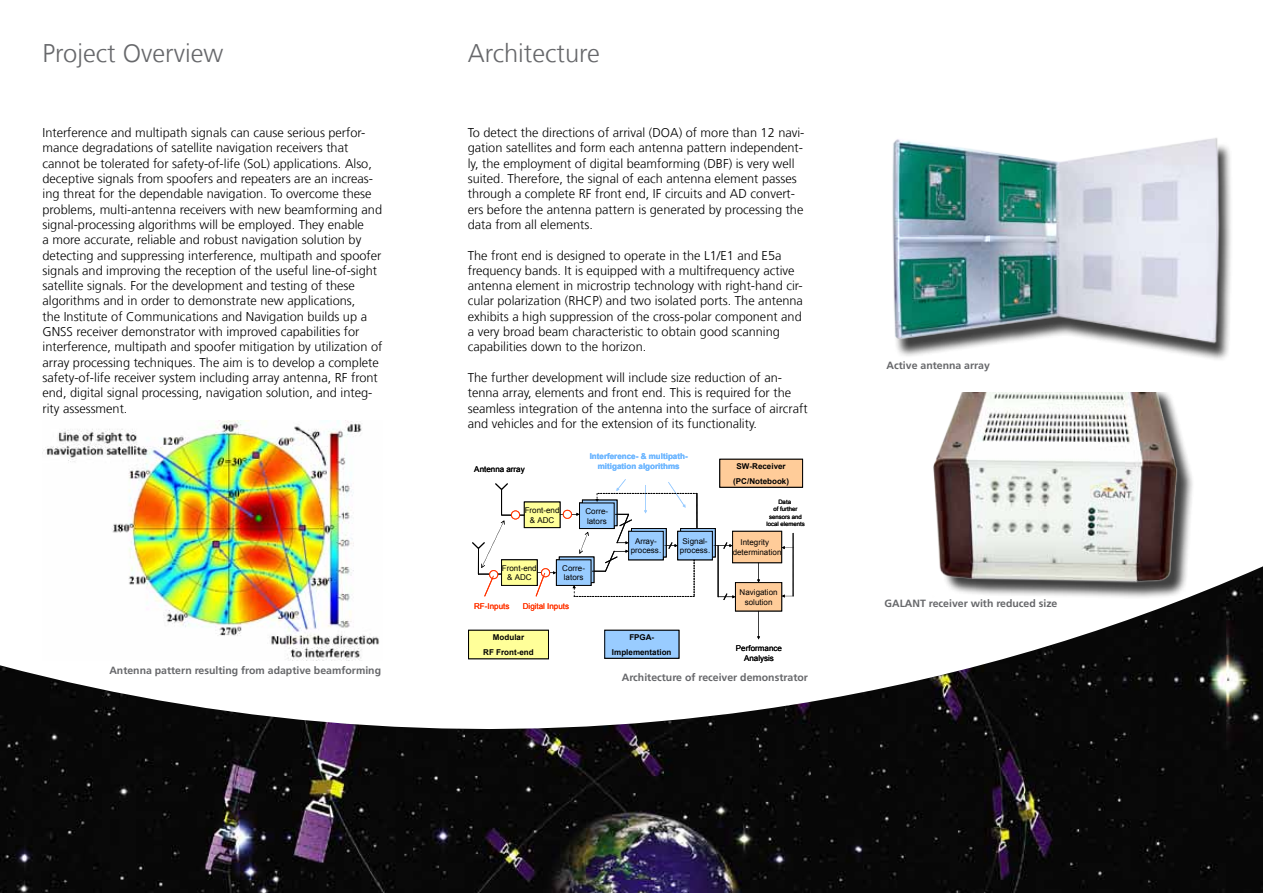
<style>
.page{position:relative;width:1263px;height:893px;background:#fff}
.page>*{position:absolute;margin:0;border:0;box-sizing:border-box;transform-origin:0 0}
.t1{font:300 25.5px "Frutiger";color:#67686b}
.t2{font:300 12.75px/15.3px "Frutiger";color:#000}
.t3{font:700 10.5px "Frutiger";color:#67686b}
.t4{font:7.95px/9.6px "Arial";color:#000;text-align:center}
.t5{font:700 7.95px/14.5px "Arial";color:#000;text-align:center}
.t6{font:700 7.95px/9.6px "Arial";color:#70b8ff;text-align:center}
.t7{font:7.95px "Arial";color:#f30}
.t8{font:6px/7.2px "Arial";color:#000;text-align:center}
</style>
<div class="page">
<img style="left:0;top:566px;width:1263px;height:327px">
<div style="left:892px;top:142px;width:342px;height:220px;background:#000;opacity:.75"></div>
<img style="left:892px;top:138px;width:333px;height:212px">
<img style="left:884px;top:392px;width:341px;height:214px">
<svg style="left:698px;top:530px;width:15px;height:25px"></svg>
<div style="left:680px;top:528px;width:35px;height:29px;border:1px solid #000"></div>
<div style="left:501px;top:560px;width:36px;height:25px;background:#ff9"></div>
<div style="left:501px;top:560px;width:36px;height:26px;border:1px solid #000"></div>
<div style="left:678px;top:531px;width:34px;height:29px;background:#9cf"></div>
<div style="left:732px;top:531px;width:50px;height:32px;background:#fc9"></div>
<div style="left:732px;top:531px;width:50px;height:32px;border:1px solid #000"></div>
<div style="left:735px;top:583px;width:47px;height:28px;background:#fc9"></div>
<div style="left:735px;top:582px;width:47px;height:29px;border:1px solid #000"></div>
<svg style="left:757px;top:562px;width:3px;height:21px"></svg>
<div style="left:524px;top:502px;width:36px;height:26px;background:#ff9"></div>
<div style="left:524px;top:502px;width:36px;height:26px;border:1px solid #000"></div>
<svg style="left:757px;top:611px;width:3px;height:28px"></svg>
<hr style="left:718px;top:546px;width:1px;height:51px;background:#000">
<svg style="left:713px;top:542px;width:19px;height:7px"></svg>
<svg style="left:718px;top:593px;width:17px;height:7px"></svg>
<div style="left:605px;top:630px;width:74px;height:28px;background:#9cf"></div>
<div style="left:605px;top:630px;width:74px;height:28px;border:1px solid #000"></div>
<div style="left:720px;top:459px;width:82px;height:28px;background:#fc9"></div>
<div style="left:720px;top:459px;width:83px;height:28px;border:1px solid #000"></div>
<svg style="left:472px;top:483px;width:53px;height:113px"></svg>
<div style="left:468px;top:630px;width:80px;height:29px;background:#ff9"></div>
<div style="left:468px;top:630px;width:81px;height:29px;border:1px solid #000"></div>
<svg style="left:782px;top:533px;width:12px;height:65px"></svg>
<svg style="left:536px;top:479px;width:162px;height:118px"></svg>
<img style="left:43px;top:421px;width:339px;height:240px">
<h1 class="t1" style="left:43px;top:38px;width:182px">Project Overview</h1>
<h1 class="t1" style="left:468px;top:38px;width:134px">Architecture</h1>
<p class="t2" style="left:43px;top:125px;width:341px">Interference and multipath signals can cause serious perfor&shy;mance degradations of satellite navigation receivers that cannot be tolerated for safety-of-life (SoL) applications. Also, deceptive signals from spoofers and repeaters are an increas&shy;ing threat for the dependable navigation. To overcome these problems, multi-antenna receivers with new beamforming and signal-processing algorithms will be employed. They enable<br>a more accurate, reliable and robust navigation solution by detecting and suppressing interference, multipath and spoofer signals and improving the reception of the useful line-of-sight satellite signals. For the development and testing of these algorithms and in order to demonstrate new applications,<br>the Institute of Communications and Navigation builds up a GNSS receiver demonstrator with improved capabilities for interference, multipath and spoofer mitigation by utilization of array processing techniques. The aim is to develop a complete safety-of-life receiver system including array antenna, RF front end, digital signal processing, navigation solution, and integ&shy;rity assessment.</p>
<p class="t2" style="left:468px;top:125px;width:338px">To detect the directions of arrival (DOA) of more than 12 navi&shy;gation satellites and form each antenna pattern independent&shy;ly, the employment of digital beamforming (DBF) is very well suited. Therefore, the signal of each antenna element passes through a complete RF front end, IF circuits and AD convert&shy;ers before the antenna pattern is generated by processing the data from all elements.</p>
<p class="t2" style="left:468px;top:248px;width:337px">The front end is designed to operate in the L1/E1 and E5a frequency bands. It is equipped with a multifrequency active antenna element in microstrip technology with right-hand cir&shy;cular polarization (RHCP) and two isolated ports. The antenna exhibits a high suppression of the cross-polar component and a very broad beam characteristic to obtain good scanning capabilities down to the horizon.</p>
<p class="t2" style="left:468px;top:370px;width:341px">The further development will include size reduction of an&shy;tenna array, elements and front end. This is required for the seamless integration of the antenna into the surface of aircraft and vehicles and for the extension of its functionality.</p>
<p class="t4" style="left:474px;top:464px;width:52px">Antenna array</p>
<p class="t6" style="left:590px;top:452px;width:100px">Interference- &amp; multipath&shy;mitigation algorithms</p>
<p class="t4" style="left:525px;top:505px;width:36px">Front-end &amp; ADC</p>
<p class="t4" style="left:585px;top:506px;width:24px;text-align:left">Corre&shy;lators</p>
<p class="t5" style="left:733px;top:459px;width:57px">SW-Receiver (PC/Notebook)</p>
<p class="t8" style="left:766px;top:498px;width:40px">Data<br>of further sensors and local elements</p>
<p class="t3" style="left:109px;top:665px;width:273px">Antenna pattern resulting from adaptive beamforming</p>
<p class="t4" style="left:502px;top:563px;width:36px">Front-end &amp; ADC</p>
<p class="t4" style="left:562px;top:563px;width:24px;text-align:left">Corre&shy;lators</p>
<p class="t7" style="left:474px;top:601px;width:37px">RF-Inputs</p>
<p class="t7" style="left:523px;top:601px;width:48px">Digital Inputs</p>
<p class="t5" style="left:483px;top:630px;width:52px">Modular<br>RF Front-end</p>
<p class="t4" style="left:631px;top:536px;width:32px">Array&shy;process.</p>
<p class="t4" style="left:680px;top:536px;width:32px">Signal&shy;process.</p>
<p class="t4" style="left:733px;top:538px;width:50px">Integrity determination</p>
<p class="t4" style="left:740px;top:587px;width:40px">Navigation solution</p>
<p class="t5" style="left:612px;top:630px;width:61px">FPGA-<br>Implementation</p>
<p class="t4" style="left:736px;top:644px;width:48px">Performance<br>Analysis</p>
<p class="t3" style="left:622px;top:671px;width:188px">Architecture of receiver demonstrator</p>
<p class="t3" style="left:887px;top:359px;width:105px">Active antenna array</p>
<p class="t3" style="left:884px;top:598px;width:174px">GALANT receiver with reduced size</p>
</div>
